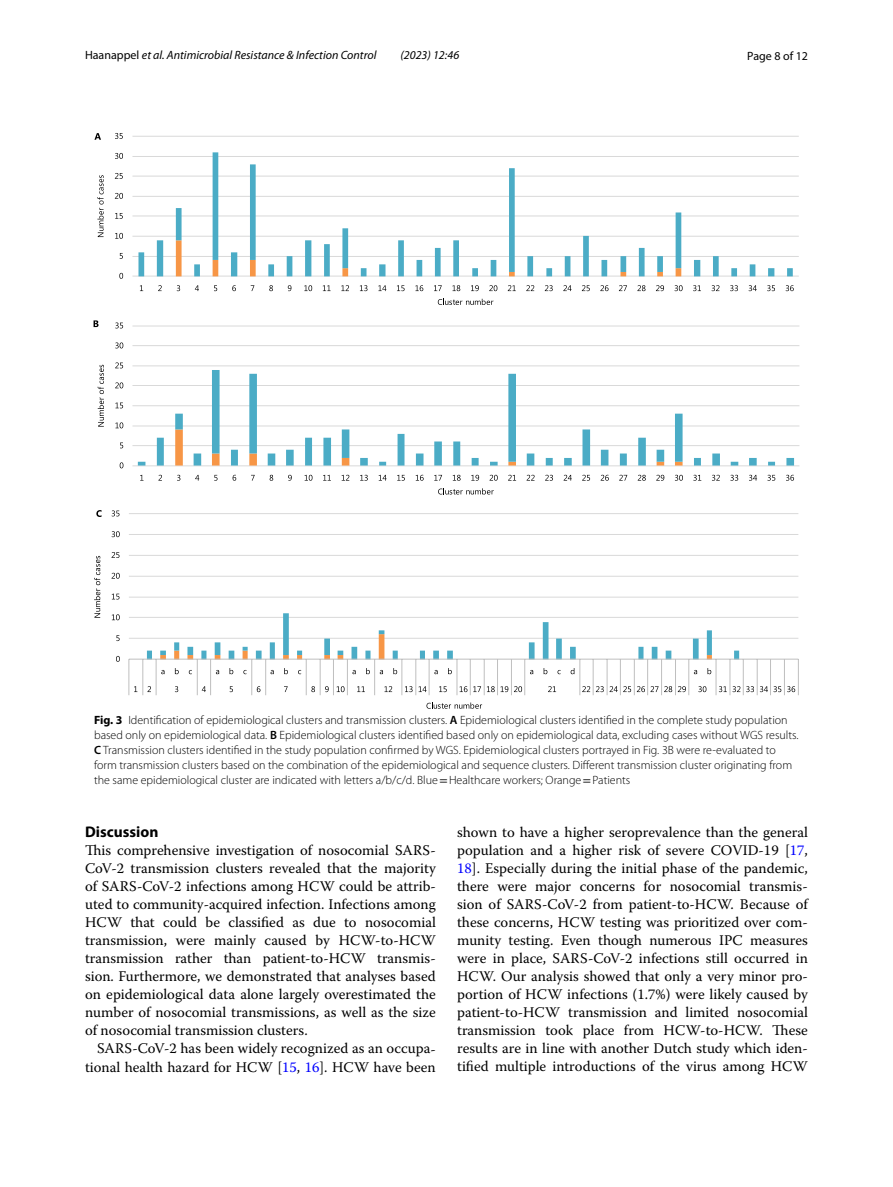
<style>
.page{position:relative;width:893px;height:1187px;background:#fff}
.page>*{position:absolute;margin:0;border:0;box-sizing:border-box;transform-origin:0 0}
.t1{font:700 15.45px "Myriad Pro";color:#000}
.t2{font:14.7px/18px "Warnock Pro";color:#000;text-align:justify}
.t3{font:300 12px/15px "Myriad Pro";color:#000}
.t4{font:italic 12px "Myriad Pro";color:#000}
.t5{font:12px "Myriad Pro";color:#000}
.s1{font-style:normal}
.s2{font-weight:700}
.s3{font-weight:600}
.s4{font-family:"STIX";font-weight:400}
.s5{color:#00f}
</style>
<div class="page">
<hr style="left:132px;top:136px;width:667px;height:1px;background:#d9d9d9">
<hr style="left:132px;top:156px;width:667px;height:1px;background:#d9d9d9">
<hr style="left:132px;top:176px;width:667px;height:1px;background:#d9d9d9">
<hr style="left:132px;top:196px;width:667px;height:1px;background:#d9d9d9">
<hr style="left:132px;top:216px;width:667px;height:1px;background:#d9d9d9">
<hr style="left:132px;top:236px;width:667px;height:1px;background:#d9d9d9">
<hr style="left:132px;top:256px;width:667px;height:1px;background:#d9d9d9">
<hr style="left:132px;top:276px;width:667px;height:1px;background:#d9d9d9">
<svg style="left:138px;top:152px;width:655px;height:124px"></svg>
<svg style="left:119px;top:273px;width:4px;height:6px"></svg>
<svg style="left:120px;top:253px;width:3px;height:6px"></svg>
<svg style="left:115px;top:233px;width:8px;height:6px"></svg>
<svg style="left:115px;top:213px;width:8px;height:6px"></svg>
<svg style="left:115px;top:193px;width:8px;height:6px"></svg>
<svg style="left:115px;top:173px;width:8px;height:6px"></svg>
<svg style="left:115px;top:153px;width:8px;height:6px"></svg>
<svg style="left:115px;top:133px;width:8px;height:6px"></svg>
<svg style="left:158px;top:285px;width:4px;height:6px"></svg>
<svg style="left:177px;top:285px;width:3px;height:6px"></svg>
<svg style="left:195px;top:285px;width:4px;height:6px"></svg>
<svg style="left:214px;top:285px;width:3px;height:6px"></svg>
<svg style="left:232px;top:285px;width:4px;height:6px"></svg>
<svg style="left:269px;top:285px;width:4px;height:6px"></svg>
<svg style="left:288px;top:285px;width:3px;height:6px"></svg>
<svg style="left:304px;top:285px;width:8px;height:6px"></svg>
<svg style="left:323px;top:285px;width:8px;height:6px"></svg>
<svg style="left:341px;top:285px;width:8px;height:6px"></svg>
<svg style="left:360px;top:285px;width:7px;height:6px"></svg>
<svg style="left:378px;top:285px;width:8px;height:6px"></svg>
<svg style="left:397px;top:285px;width:8px;height:6px"></svg>
<svg style="left:415px;top:285px;width:8px;height:6px"></svg>
<svg style="left:434px;top:285px;width:8px;height:6px"></svg>
<svg style="left:452px;top:285px;width:8px;height:6px"></svg>
<svg style="left:471px;top:285px;width:8px;height:6px"></svg>
<svg style="left:489px;top:285px;width:8px;height:6px"></svg>
<svg style="left:508px;top:285px;width:8px;height:6px"></svg>
<svg style="left:526px;top:285px;width:8px;height:6px"></svg>
<svg style="left:545px;top:285px;width:8px;height:6px"></svg>
<svg style="left:563px;top:285px;width:9px;height:6px"></svg>
<svg style="left:582px;top:285px;width:8px;height:6px"></svg>
<svg style="left:600px;top:285px;width:8px;height:6px"></svg>
<svg style="left:619px;top:285px;width:8px;height:6px"></svg>
<svg style="left:637px;top:285px;width:8px;height:6px"></svg>
<svg style="left:656px;top:285px;width:8px;height:6px"></svg>
<svg style="left:675px;top:285px;width:8px;height:6px"></svg>
<svg style="left:693px;top:285px;width:8px;height:6px"></svg>
<svg style="left:712px;top:285px;width:7px;height:6px"></svg>
<svg style="left:730px;top:285px;width:8px;height:6px"></svg>
<svg style="left:749px;top:285px;width:8px;height:6px"></svg>
<svg style="left:767px;top:285px;width:8px;height:6px"></svg>
<svg style="left:786px;top:285px;width:8px;height:6px"></svg>
<svg style="left:97px;top:175px;width:7px;height:62px"></svg>
<svg style="left:438px;top:299px;width:55px;height:6px"></svg>
<hr style="left:132px;top:326px;width:667px;height:1px;background:#d9d9d9">
<hr style="left:132px;top:345px;width:667px;height:1px;background:#d9d9d9">
<hr style="left:132px;top:365px;width:667px;height:1px;background:#d9d9d9">
<hr style="left:132px;top:385px;width:667px;height:1px;background:#d9d9d9">
<hr style="left:132px;top:405px;width:667px;height:1px;background:#d9d9d9">
<hr style="left:132px;top:425px;width:667px;height:1px;background:#d9d9d9">
<hr style="left:132px;top:445px;width:667px;height:1px;background:#d9d9d9">
<hr style="left:132px;top:465px;width:667px;height:1px;background:#d9d9d9">
<svg style="left:138px;top:370px;width:656px;height:95px"></svg>
<svg style="left:120px;top:462px;width:3px;height:6px"></svg>
<svg style="left:120px;top:442px;width:3px;height:6px"></svg>
<svg style="left:115px;top:422px;width:8px;height:6px"></svg>
<svg style="left:115px;top:402px;width:8px;height:6px"></svg>
<svg style="left:115px;top:382px;width:8px;height:6px"></svg>
<svg style="left:115px;top:362px;width:8px;height:6px"></svg>
<svg style="left:115px;top:342px;width:8px;height:6px"></svg>
<svg style="left:115px;top:322px;width:8px;height:6px"></svg>
<svg style="left:140px;top:474px;width:3px;height:6px"></svg>
<svg style="left:195px;top:475px;width:4px;height:5px"></svg>
<svg style="left:214px;top:475px;width:4px;height:5px"></svg>
<svg style="left:270px;top:475px;width:3px;height:5px"></svg>
<svg style="left:288px;top:475px;width:4px;height:5px"></svg>
<svg style="left:305px;top:474px;width:7px;height:6px"></svg>
<svg style="left:323px;top:474px;width:7px;height:6px"></svg>
<svg style="left:342px;top:474px;width:7px;height:6px"></svg>
<svg style="left:360px;top:474px;width:8px;height:6px"></svg>
<svg style="left:379px;top:474px;width:8px;height:6px"></svg>
<svg style="left:397px;top:474px;width:8px;height:6px"></svg>
<svg style="left:416px;top:474px;width:8px;height:6px"></svg>
<svg style="left:434px;top:474px;width:8px;height:6px"></svg>
<svg style="left:453px;top:474px;width:8px;height:6px"></svg>
<svg style="left:471px;top:474px;width:8px;height:6px"></svg>
<svg style="left:490px;top:475px;width:8px;height:5px"></svg>
<svg style="left:508px;top:474px;width:7px;height:6px"></svg>
<svg style="left:527px;top:475px;width:8px;height:5px"></svg>
<svg style="left:545px;top:475px;width:8px;height:5px"></svg>
<svg style="left:564px;top:475px;width:8px;height:5px"></svg>
<svg style="left:582px;top:475px;width:8px;height:5px"></svg>
<svg style="left:601px;top:475px;width:8px;height:5px"></svg>
<svg style="left:619px;top:475px;width:8px;height:5px"></svg>
<svg style="left:638px;top:475px;width:8px;height:5px"></svg>
<svg style="left:656px;top:475px;width:8px;height:5px"></svg>
<svg style="left:675px;top:475px;width:8px;height:5px"></svg>
<svg style="left:693px;top:474px;width:7px;height:6px"></svg>
<svg style="left:712px;top:475px;width:8px;height:5px"></svg>
<svg style="left:730px;top:475px;width:8px;height:5px"></svg>
<svg style="left:749px;top:475px;width:8px;height:5px"></svg>
<svg style="left:767px;top:475px;width:8px;height:5px"></svg>
<svg style="left:786px;top:475px;width:8px;height:5px"></svg>
<svg style="left:98px;top:365px;width:6px;height:61px"></svg>
<svg style="left:438px;top:488px;width:56px;height:6px"></svg>
<svg style="left:94px;top:133px;width:7px;height:7px"></svg>
<svg style="left:94px;top:320px;width:5px;height:7px"></svg>
<hr style="left:129px;top:513px;width:669px;height:1px;background:#d9d9d9">
<hr style="left:129px;top:534px;width:669px;height:1px;background:#d9d9d9">
<hr style="left:129px;top:555px;width:669px;height:1px;background:#d9d9d9">
<hr style="left:129px;top:576px;width:669px;height:1px;background:#d9d9d9">
<hr style="left:129px;top:596px;width:669px;height:1px;background:#d9d9d9">
<hr style="left:129px;top:617px;width:669px;height:1px;background:#d9d9d9">
<hr style="left:129px;top:638px;width:669px;height:1px;background:#d9d9d9">
<hr style="left:129px;top:658px;width:669px;height:1px;background:#bfbfbf">
<svg style="left:116px;top:656px;width:4px;height:5px"></svg>
<svg style="left:116px;top:635px;width:4px;height:6px"></svg>
<svg style="left:112px;top:614px;width:8px;height:6px"></svg>
<svg style="left:112px;top:593px;width:7px;height:6px"></svg>
<svg style="left:112px;top:572px;width:8px;height:6px"></svg>
<svg style="left:112px;top:552px;width:7px;height:6px"></svg>
<svg style="left:112px;top:531px;width:8px;height:6px"></svg>
<svg style="left:112px;top:510px;width:7px;height:6px"></svg>
<svg style="left:129px;top:613px;width:610px;height:82px"></svg>
<svg style="left:637px;top:659px;width:162px;height:36px"></svg>
<svg style="left:94px;top:556px;width:6px;height:61px"></svg>
<svg style="left:426px;top:702px;width:56px;height:6px"></svg>
<svg style="left:96px;top:510px;width:6px;height:7px"></svg>
<p class="t4" style="left:85px;top:48px;width:293px"><span class="s1">Haanappel</span> et al. Antimicrobial Resistance &amp; Infection Control</p>
<p class="t4" style="left:400px;top:48px;width:60px">(2023) 12:46</p>
<p class="t5" style="left:747px;top:48px;width:62px">Page 8 of 12</p>
<p class="t3" style="left:94px;top:712px;width:706px"><span class="s2">Fig. 3</span> Identification of epidemiological clusters and transmission clusters. <span class="s3">A</span> Epidemiological clusters identified in the complete study population based only on epidemiological data. <span class="s3">B</span> Epidemiological clusters identified based only on epidemiological data, excluding cases without WGS results.<br><span class="s3">C</span> Transmission clusters identified in the study population confirmed by WGS. Epidemiological clusters portrayed in Fig. 3B were re-evaluated to form transmission clusters based on the combination of the epidemiological and sequence clusters. Different transmission cluster originating from the same epidemiological cluster are indicated with letters a/b/c/d. Blue<span class="s4">=</span>Healthcare workers; Orange<span class="s4">=</span>Patients</p>
<p class="t1" style="left:85px;top:822px;width:75px">Discussion</p>
<p class="t2" style="left:85px;top:841px;width:352px">This comprehensive investigation of nosocomial SARS-CoV-2 transmission clusters revealed that the majority of SARS-CoV-2 infections among HCW could be attrib&shy;uted to community-acquired infection. Infections among HCW that could be classified as due to nosocomial transmission, were mainly caused by HCW-to-HCW transmission rather than patient-to-HCW transmis&shy;sion. Furthermore, we demonstrated that analyses based on epidemiological data alone largely overestimated the number of nosocomial transmissions, as well as the size of nosocomial transmission clusters.</p>
<p class="t2" style="left:85px;top:1039px;width:352px;text-align:right">SARS-CoV-2 has been widely recognized as an occupa&shy;tional health hazard for HCW [<span class="s5">15</span>, <span class="s5">16</span>]. HCW have been</p>
<p class="t2" style="left:457px;top:822px;width:352px">shown to have a higher seroprevalence than the general population and a higher risk of severe COVID-19 [<span class="s5">17</span>, <span class="s5">18</span>]. Especially during the initial phase of the pandemic, there were major concerns for nosocomial transmis&shy;sion of SARS-CoV-2 from patient-to-HCW. Because of these concerns, HCW testing was prioritized over com&shy;munity testing. Even though numerous IPC measures were in place, SARS-CoV-2 infections still occurred in HCW. Our analysis showed that only a very minor pro&shy;portion of HCW infections (1.7%) were likely caused by patient-to-HCW transmission and limited nosocomial transmission took place from HCW-to-HCW. These results are in line with another Dutch study which iden&shy;tified multiple introductions of the virus among HCW</p>
</div>
